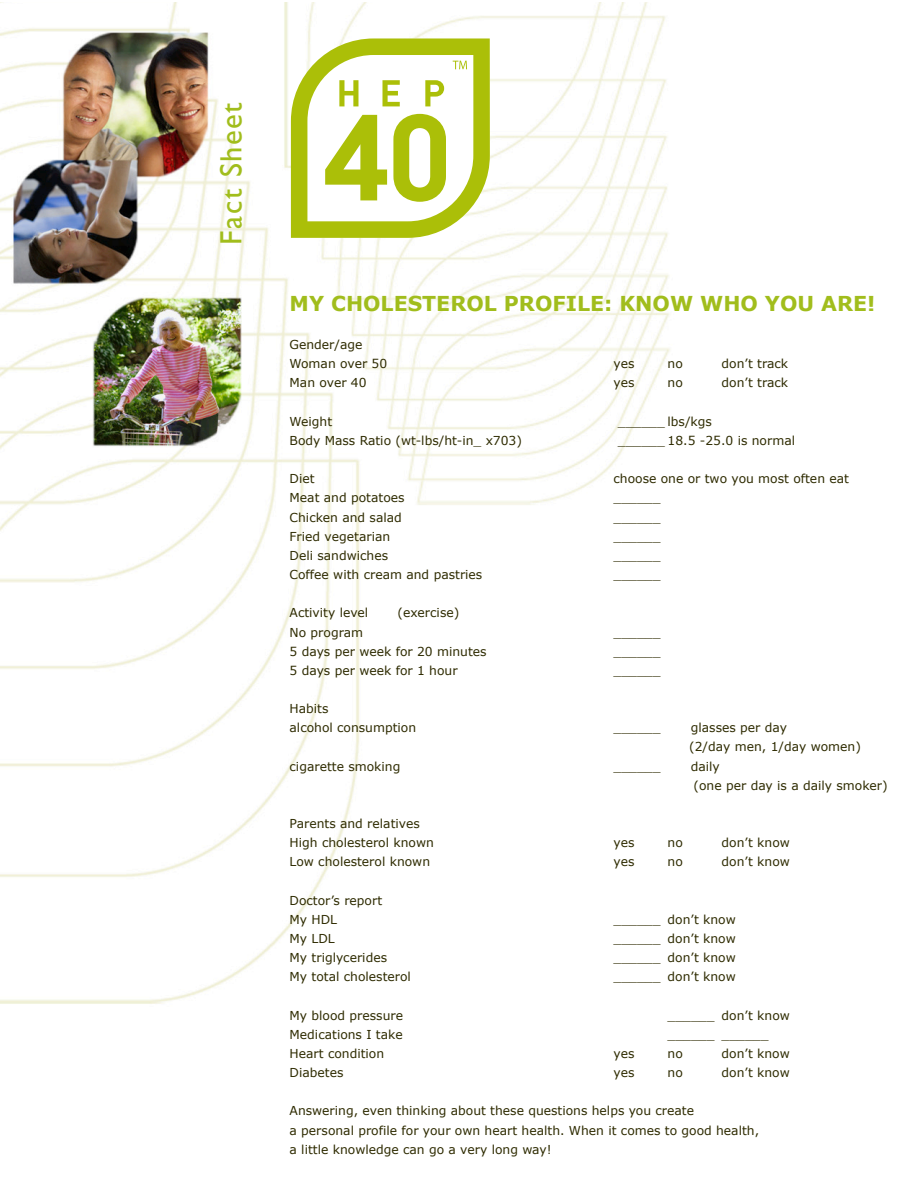
<style>
.page{position:relative;width:918px;height:1188px;background:#fff}
.page>*{position:absolute;margin:0;border:0;box-sizing:border-box;transform-origin:0 0}
.t1{font:30.6px "Gill Sans";letter-spacing:.05em;color:#a1bd1c}
.t2{font:700 20.55px "Verdana";color:#a1bd1c}
.t3{font:12.3px/19.2px "Verdana";color:#2e2b00}
</style>
<div class="page">
<img style="left:0;top:2px;width:670px;height:1002px">
<svg style="left:291px;top:38px;width:199px;height:200px"></svg>
<h1 class="t1" style="left:213px;top:244px;width:144px;rotate:-90deg">Fact Sheet</h1>
<h2 class="t2" style="left:290px;top:290px;width:587px">MY CHOLESTEROL PROFILE: KNOW WHO YOU ARE!</h2>
<p class="t3" style="left:290px;top:335px;width:99px">Gender/age<br>Woman over 50</p>
<p class="t3" style="left:614px;top:354px;width:22px">yes</p>
<p class="t3" style="left:668px;top:354px;width:17px">no</p>
<p class="t3" style="left:722px;top:354px;width:68px">don’t track</p>
<p class="t3" style="left:290px;top:373px;width:79px">Man over 40</p>
<p class="t3" style="left:614px;top:373px;width:22px">yes</p>
<p class="t3" style="left:668px;top:373px;width:17px">no</p>
<p class="t3" style="left:722px;top:373px;width:68px">don’t track</p>
<p class="t3" style="left:290px;top:411px;width:44px">Weight</p>
<p class="t3" style="left:618px;top:411px;width:96px">______ lbs/kgs</p>
<p class="t3" style="left:290px;top:430px;width:234px">Body Mass Ratio (wt-lbs/ht-in_ x703)</p>
<p class="t3" style="left:618px;top:430px;width:179px">______ 18.5 -25.0 is normal</p>
<p class="t3" style="left:290px;top:469px;width:27px">Diet</p>
<p class="t3" style="left:614px;top:469px;width:237px">choose one or two you most often eat</p>
<p class="t3" style="left:290px;top:488px;width:116px">Meat and potatoes</p>
<p class="t3" style="left:614px;top:488px;width:48px">______</p>
<p class="t3" style="left:290px;top:507px;width:114px">Chicken and salad</p>
<p class="t3" style="left:614px;top:507px;width:48px">______</p>
<p class="t3" style="left:290px;top:526px;width:102px">Fried vegetarian</p>
<p class="t3" style="left:614px;top:526px;width:48px">______</p>
<p class="t3" style="left:290px;top:545px;width:100px">Deli sandwiches</p>
<p class="t3" style="left:614px;top:545px;width:48px">______</p>
<p class="t3" style="left:290px;top:565px;width:194px">Coffee with cream and pastries</p>
<p class="t3" style="left:614px;top:565px;width:48px">______</p>
<p class="t3" style="left:290px;top:603px;width:80px">Activity level</p>
<p class="t3" style="left:398px;top:603px;width:63px">(exercise)</p>
<p class="t3" style="left:290px;top:622px;width:75px">No program</p>
<p class="t3" style="left:614px;top:622px;width:48px">______</p>
<p class="t3" style="left:290px;top:641px;width:199px">5 days per week for 20 minutes</p>
<p class="t3" style="left:614px;top:641px;width:48px">______</p>
<p class="t3" style="left:290px;top:660px;width:170px">5 days per week for 1 hour</p>
<p class="t3" style="left:614px;top:660px;width:48px">______</p>
<p class="t3" style="left:290px;top:699px;width:128px">Habits<br>alcohol consumption</p>
<p class="t3" style="left:614px;top:718px;width:48px">______</p>
<p class="t3" style="left:689px;top:718px;width:173px">glasses per day<br>(2/day men, 1/day women)</p>
<p class="t3" style="left:290px;top:756px;width:112px">cigarette smoking</p>
<p class="t3" style="left:614px;top:756px;width:48px">______</p>
<p class="t3" style="left:691px;top:756px;width:198px">daily<br>(one per day is a daily smoker)</p>
<p class="t3" style="left:290px;top:814px;width:146px">Parents and relatives<br>High cholesterol known</p>
<p class="t3" style="left:614px;top:833px;width:22px">yes</p>
<p class="t3" style="left:668px;top:833px;width:17px">no</p>
<p class="t3" style="left:722px;top:833px;width:70px">don’t know</p>
<p class="t3" style="left:290px;top:852px;width:142px">Low cholesterol known</p>
<p class="t3" style="left:614px;top:852px;width:22px">yes</p>
<p class="t3" style="left:668px;top:852px;width:17px">no</p>
<p class="t3" style="left:722px;top:852px;width:70px">don’t know</p>
<p class="t3" style="left:290px;top:890px;width:94px">Doctor’s report<br>My HDL</p>
<p class="t3" style="left:614px;top:909px;width:124px">______ don’t know</p>
<p class="t3" style="left:290px;top:929px;width:47px">My LDL</p>
<p class="t3" style="left:614px;top:929px;width:124px">______ don’t know</p>
<p class="t3" style="left:290px;top:948px;width:99px">My triglycerides</p>
<p class="t3" style="left:614px;top:948px;width:124px">______ don’t know</p>
<p class="t3" style="left:290px;top:967px;width:123px">My total cholesterol</p>
<p class="t3" style="left:614px;top:967px;width:124px">______ don’t know</p>
<p class="t3" style="left:290px;top:1005px;width:115px">My blood pressure</p>
<p class="t3" style="left:668px;top:1005px;width:124px">______ don’t know</p>
<p class="t3" style="left:290px;top:1024px;width:115px">Medications I take</p>
<p class="t3" style="left:668px;top:1024px;width:103px">______ ______</p>
<p class="t3" style="left:290px;top:1043px;width:96px">Heart condition</p>
<p class="t3" style="left:614px;top:1043px;width:22px">yes</p>
<p class="t3" style="left:668px;top:1043px;width:17px">no</p>
<p class="t3" style="left:722px;top:1043px;width:70px">don’t know</p>
<p class="t3" style="left:290px;top:1063px;width:55px">Diabetes</p>
<p class="t3" style="left:614px;top:1063px;width:22px">yes</p>
<p class="t3" style="left:668px;top:1063px;width:17px">no</p>
<p class="t3" style="left:722px;top:1063px;width:70px">don’t know</p>
<p class="t3" style="left:290px;top:1101px;width:471px">Answering, even thinking about these questions helps you create<br>a personal profile for your own heart health. When it comes to good health, a little knowledge can go a very long way!</p>
</div>
